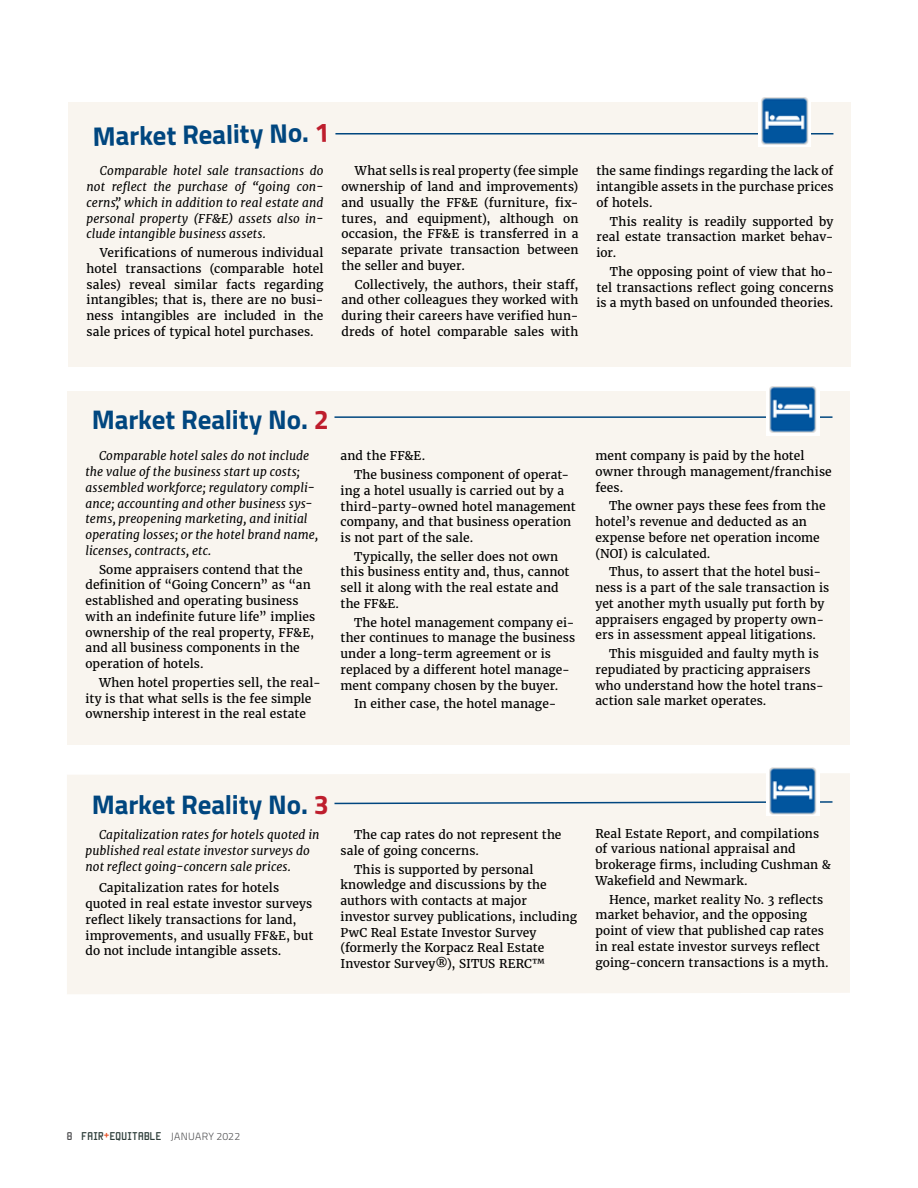
<style>
.page{position:relative;width:918px;height:1188px;background:#fff}
.page>*{position:absolute;margin:0;border:0;box-sizing:border-box;transform-origin:0 0}
.t1{font:700 27px "Titillium";letter-spacing:-.005em;color:#00467f}
.t2{font:12px/15.8px "Merriweather";letter-spacing:.01em;color:#000}
.t3{font:italic 12px/15.8px "Merriweather";letter-spacing:.005em;color:#000}
.t4{font:9px "Manteka";letter-spacing:.03em;color:#2d3d3a}
.s1{color:#be1e2d}
.s2{color:#4f4f51}
.s3{font-family:"Titillium";font-weight:300;font-size:10.5px;color:#4f4f51}
</style>
<div class="page">
<div style="left:67px;top:391px;width:783px;height:353px;background:#f9f5ef"></div>
<hr style="left:334px;top:416px;width:498px;height:2px;background:#00467f">
<img style="left:767px;top:386px;width:52px;height:49px">
<div style="left:67px;top:773px;width:783px;height:221px;background:#f9f5ef"></div>
<svg style="left:333px;top:800px;width:501px;height:5px"></svg>
<img style="left:767px;top:767px;width:52px;height:49px">
<div style="left:68px;top:102px;width:783px;height:265px;background:#f9f5ef"></div>
<hr style="left:335px;top:133px;width:498px;height:2px;background:#00467f">
<img style="left:759px;top:97px;width:52px;height:50px">
<h1 class="t1" style="left:92px;top:116px;width:239px;rotate:-1deg">Market Reality No. <span class="s1">1</span></h1>
<p class="t3" style="left:86px;top:163px;width:239px;text-align:justify;text-indent:14px">Comparable hotel sale transactions do not reflect the purchase of “going con&shy;cerns,” which in addition to real estate and personal property (FF&amp;E) assets also in&shy;clude intangible business assets.</p>
<p class="t2" style="left:86px;top:245px;width:239px;text-align:justify;text-indent:14px">Verifications of numerous individual hotel transactions (comparable hotel sales) reveal similar facts regarding intangibles; that is, there are no busi&shy;ness intangibles are included in the sale prices of typical hotel purchases.</p>
<p class="t2" style="left:341px;top:163px;width:239px;text-align:justify;text-indent:14px">What sells is real property (fee simple ownership of land and improvements) and usually the FF&amp;E (furniture, fix&shy;tures, and equipment), although on occasion, the FF&amp;E is transferred in a separate private transaction between the seller and buyer.</p>
<p class="t2" style="left:341px;top:276px;width:239px;text-align:justify;text-indent:14px">Collectively, the authors, their staff, and other colleagues they worked with during their careers have verified hun&shy;dreds of hotel comparable sales with</p>
<p class="t2" style="left:596px;top:163px;width:239px;text-align:justify">the same findings regarding the lack of intangible assets in the purchase prices of hotels.</p>
<p class="t2" style="left:596px;top:213px;width:239px;text-align:justify;text-indent:14px">This reality is readily supported by real estate transaction market behav&shy;ior.</p>
<p class="t2" style="left:596px;top:263px;width:239px;text-align:justify;text-indent:14px">The opposing point of view that ho&shy;tel transactions reflect going concerns is a myth based on unfounded theories.</p>
<h1 class="t1" style="left:92px;top:399px;width:239px">Market Reality No. <span class="s1">2</span></h1>
<p class="t3" style="left:86px;top:448px;width:234px;text-indent:14px">Comparable hotel sales do not include the value of the business start up costs; assembled workforce; regulatory compli&shy;ance; accounting and other business sys&shy;tems, preopening marketing, and initial operating losses; or the hotel brand name, licenses, contracts, etc.</p>
<p class="t2" style="left:86px;top:561px;width:231px;text-indent:14px">Some appraisers contend that the definition of “Going Concern” as “an established and operating business with an indefinite future life” implies ownership of the real property, FF&amp;E, and all business components in the operation of hotels.</p>
<p class="t2" style="left:86px;top:674px;width:237px;text-indent:14px">When hotel properties sell, the real&shy;ity is that what sells is the fee simple ownership interest in the real estate</p>
<p class="t2" style="left:354px;top:446px;width:217px;line-height:18.8px;text-indent:-14px">and the FF&amp;E.<br>The business component of operat-</p>
<p class="t2" style="left:340px;top:482px;width:237px">ing a hotel usually is carried out by a third-party-owned hotel management company, and that business operation is not part of the sale.</p>
<p class="t2" style="left:340px;top:548px;width:230px;text-indent:14px">Typically, the seller does not own this business entity and, thus, cannot sell it along with the real estate and the FF&amp;E.</p>
<p class="t2" style="left:340px;top:614px;width:236px;text-indent:14px">The hotel management company ei&shy;ther continues to manage the business under a long-term agreement or is replaced by a different hotel manage&shy;ment company chosen by the buyer.</p>
<p class="t2" style="left:354px;top:696px;width:204px">In either case, the hotel manage-</p>
<p class="t2" style="left:596px;top:448px;width:238px">ment company is paid by the hotel owner through management/franchise fees.</p>
<p class="t2" style="left:596px;top:498px;width:232px;text-indent:14px">The owner pays these fees from the hotel’s revenue and deducted as an expense before net operation income (NOI) is calculated.</p>
<p class="t2" style="left:596px;top:564px;width:235px;text-indent:14px">Thus, to assert that the hotel busi&shy;ness is a part of the sale transaction is yet another myth usually put forth by appraisers engaged by property own&shy;ers in assessment appeal litigations.</p>
<p class="t2" style="left:596px;top:646px;width:230px;text-indent:14px">This misguided and faulty myth is repudiated by practicing appraisers who understand how the hotel trans&shy;action sale market operates.</p>
<h1 class="t1" style="left:92px;top:784px;width:239px">Market Reality No. <span class="s1">3</span></h1>
<p class="t3" style="left:86px;top:827px;width:236px;text-indent:14px">Capitalization rates for hotels quoted in published real estate investor surveys do not reflect going-concern sale prices.</p>
<p class="t2" style="left:86px;top:880px;width:229px;text-indent:14px">Capitalization rates for hotels quoted in real estate investor surveys reflect likely transactions for land, improvements, and usually FF&amp;E, but do not include intangible assets.</p>
<p class="t2" style="left:340px;top:827px;width:222px;text-indent:14px">The cap rates do not represent the sale of going concerns.</p>
<p class="t2" style="left:340px;top:861px;width:238px;text-indent:14px">This is supported by personal knowledge and discussions by the authors with contacts at major investor survey publications, including PwC Real Estate Investor Survey (formerly the Korpacz Real Estate Investor Survey®), SITUS RERC™</p>
<p class="t2" style="left:596px;top:825px;width:237px">Real Estate Report, and compilations of various national appraisal and brokerage firms, including Cushman &amp; Wakefield and Newmark.</p>
<p class="t2" style="left:596px;top:891px;width:235px;text-indent:14px">Hence, market reality No. 3 reflects market behavior, and the opposing point of view that published cap rates in real estate investor surveys reflect going-concern transactions is a myth.</p>
<p class="t4" style="left:67px;top:1130px;width:175px"><span class="s2">8</span> FAIR<sup>+</sup>EQUITABLE <span class="s3">JANUARY 2022</span></p>
</div>
